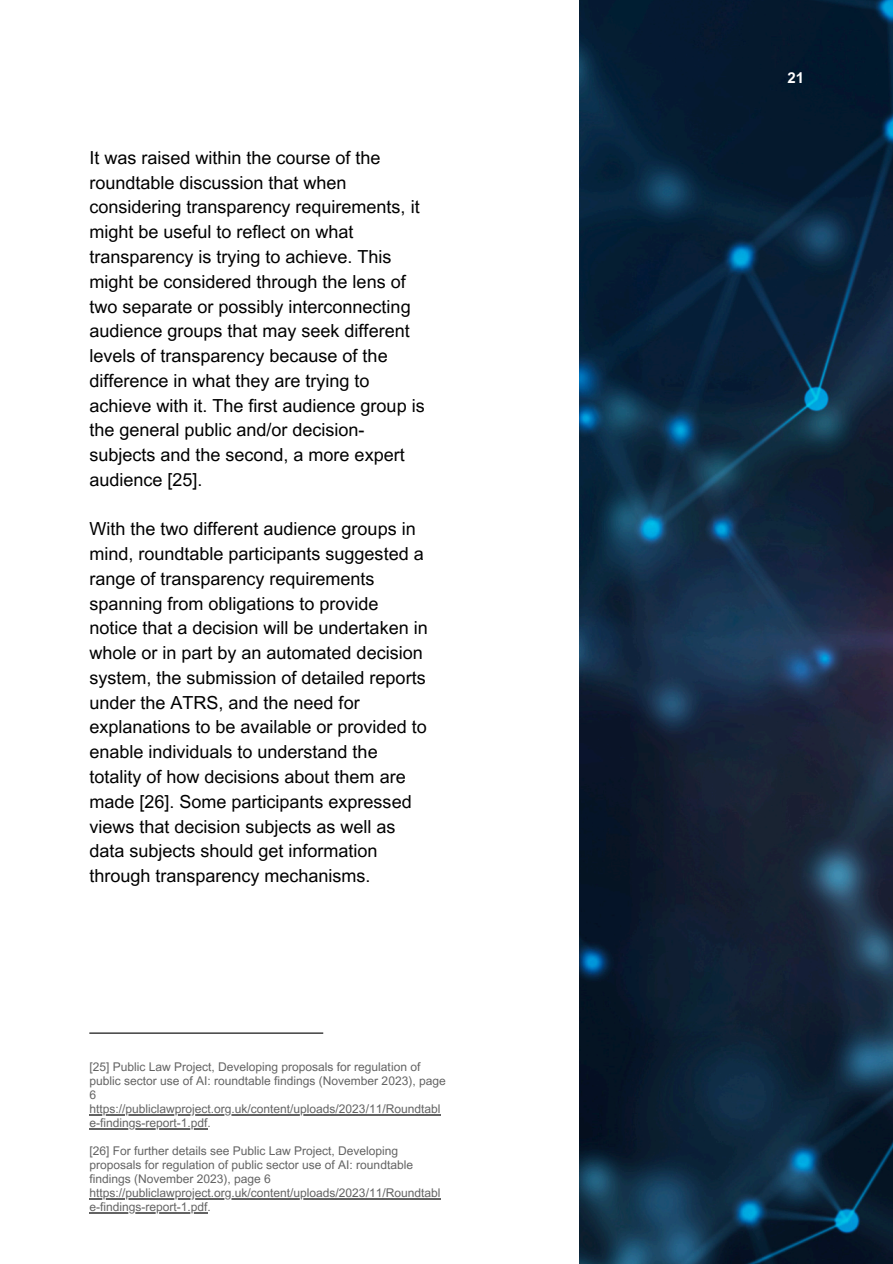
<style>
.page{position:relative;width:893px;height:1264px;background:#fff}
.page>*{position:absolute;margin:0;border:0;box-sizing:border-box;transform-origin:0 0}
.t1{font:18px/24.8px "Arial MT Pro";color:#000}
.t2{font:700 15px "Arial MT Pro";color:#fff}
.t3{font:12px/14px "Arial MT Pro";color:#636363}
</style>
<div class="page">
<hr style="left:89px;top:1032px;width:234px;height:1px;background:#000">
<img style="left:579px;top:0;width:313px;height:1263px">
<hr style="left:89px;top:1114px;width:351px;height:1px;background:#636363">
<hr style="left:89px;top:1128px;width:118px;height:1px;background:#636363">
<hr style="left:89px;top:1198px;width:351px;height:1px;background:#636363">
<hr style="left:89px;top:1212px;width:118px;height:1px;background:#636363">
<h1 class="t1" style="left:89px;top:147px;width:337px">It was raised within the course of the roundtable discussion that when considering transparency requirements, it might be useful to reflect on what transparency is trying to achieve. This might be considered through the lens of two separate or possibly interconnecting audience groups that may seek different levels of transparency because of the difference in what they are trying to achieve with it. The first audience group is the general public and/or decision&shy;subjects and the second, a more expert audience [25].</h1>
<p class="t1" style="left:89px;top:519px;width:340px">With the two different audience groups in mind, roundtable participants suggested a range of transparency requirements spanning from obligations to provide notice that a decision will be undertaken in whole or in part by an automated decision system, the submission of detailed reports under the ATRS, and the need for explanations to be available or provided to enable individuals to understand the totality of how decisions about them are made [26]. Some participants expressed views that decision subjects as well as data subjects should get information through transparency mechanisms.</p>
<p class="t3" style="left:89px;top:1061px;width:358px">[25] Public Law Project, Developing proposals for regulation of public sector use of AI: roundtable findings (November 2023), page<br>6</p>
<p class="t3" style="left:89px;top:1103px;width:352px">https://publiclawproject.org.uk/content/uploads/2023/11/Roundtabl e-findings-report-1.pdf.</p>
<p class="t3" style="left:89px;top:1145px;width:352px">[26] For further details see Public Law Project, Developing proposals for regulation of public sector use of AI: roundtable findings (November 2023), page 6 https://publiclawproject.org.uk/content/uploads/2023/11/Roundtabl e-findings-report-1.pdf.</p>
<p class="t2" style="left:787px;top:72px;width:18px">21</p>
</div>
